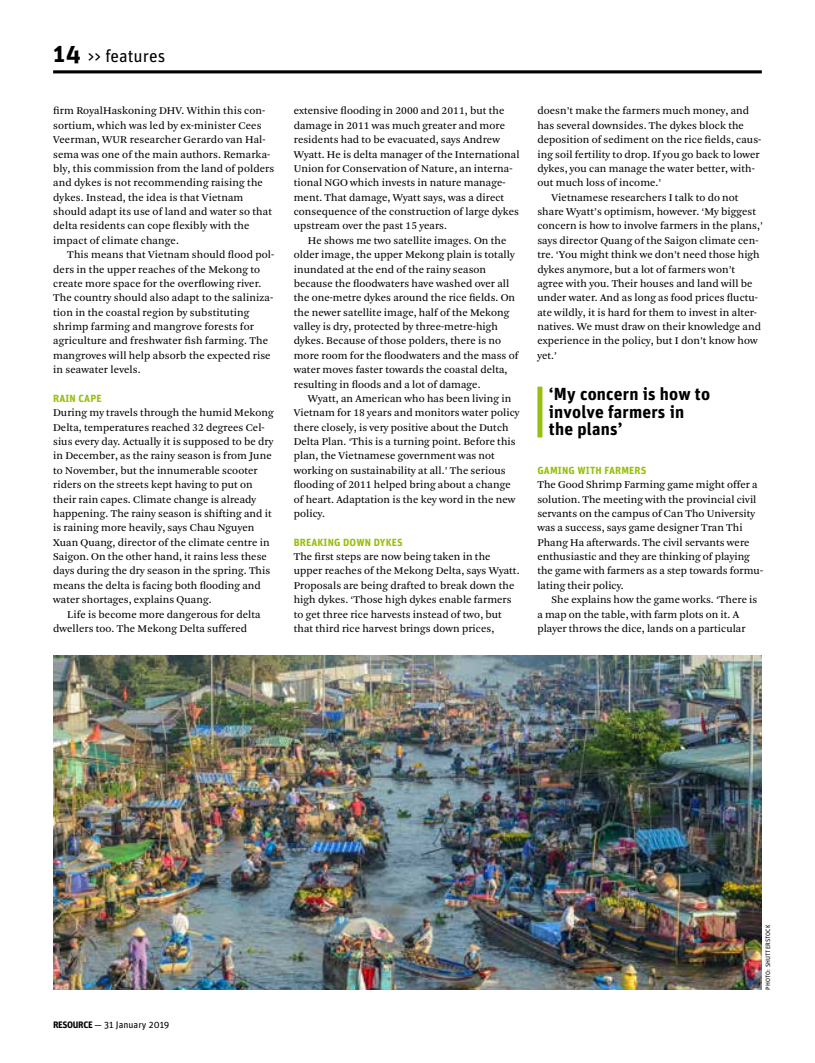
<style>
.page{position:relative;width:815px;height:1063px;background:#fff}
.page>*{position:absolute;margin:0;border:0;box-sizing:border-box;transform-origin:0 0}
.t1{font:700 17.5px/17.5px "Unit OT";letter-spacing:.01em;color:#000}
.t2{font:17.5px "Unit OT";color:#000}
.t3{font:10.88px/14.4px "Arnhem Blond";letter-spacing:.005em;color:#000}
.t4{font:700 10.38px "Unit OT";letter-spacing:.015em;color:#97bf0d}
.t5{font:9.62px "Unit OT";color:#000}
.t6{font:6.25px "Unit OT";letter-spacing:.02em;color:#000}
.s1{font-weight:700;font-size:25px}
.s2{font-weight:700;font-size:9.38px}
.s3{font-size:9.38px}
</style>
<div class="page">
<hr style="left:53px;top:70px;width:709px;height:3px;background:#000">
<img style="left:53px;top:656px;width:709px;height:334px">
<div style="left:537px;top:387px;width:5px;height:50px;background:#97bf0d"></div>
<h1 class="t2" style="left:53px;top:46px;width:114px"><span class="s1">14</span> &gt;&gt; features</h1>
<p class="t3" style="left:53px;top:104px;width:223px">firm RoyalHaskoning DHV. Within this con&shy;sortium, which was led by ex-minister Cees Veerman, WUR researcher Gerardo van Hal&shy;sema was one of the main authors. Remarka&shy;bly, this commission from the land of polders and dykes is not recommending raising the dykes. Instead, the idea is that Vietnam should adapt its use of land and water so that delta residents can cope flexibly with the impact of climate change.</p>
<p class="t3" style="left:53px;top:248px;width:223px;text-indent:14px">This means that Vietnam should flood pol&shy;ders in the upper reaches of the Mekong to create more space for the overflowing river.<br>The country should also adapt to the saliniza&shy;tion in the coastal region by substituting shrimp farming and mangrove forests for agriculture and freshwater fish farming. The mangroves will help absorb the expected rise in seawater levels.</p>
<p class="t4" style="left:53px;top:392px;width:50px">RAIN CAPE</p>
<p class="t3" style="left:53px;top:406px;width:222px">During my travels through the humid Mekong Delta, temperatures reached 32 degrees Cel&shy;sius every day. Actually it is supposed to be dry in December, as the rainy season is from June to November, but the innumerable scooter riders on the streets kept having to put on their rain capes. Climate change is already happening. The rainy season is shifting and it is raining more heavily, says Chau Nguyen Xuan Quang, director of the climate centre in Saigon. On the other hand, it rains less these days during the dry season in the spring. This means the delta is facing both flooding and water shortages, explains Quang.</p>
<p class="t3" style="left:53px;top:607px;width:209px;text-indent:14px">Life is become more dangerous for delta dwellers too. The Mekong Delta suffered</p>
<p class="t3" style="left:294px;top:104px;width:227px">extensive flooding in 2000 and 2011, but the damage in 2011 was much greater and more residents had to be evacuated, says Andrew Wyatt. He is delta manager of the International Union for Conservation of Nature, an interna&shy;tional NGO which invests in nature manage&shy;ment. That damage, Wyatt says, was a direct consequence of the construction of large dykes upstream over the past 15 years.</p>
<p class="t3" style="left:294px;top:233px;width:226px;text-indent:14px">He shows me two satellite images. On the older image, the upper Mekong plain is totally inundated at the end of the rainy season because the floodwaters have washed over all the one-metre dykes around the rice fields. On the newer satellite image, half of the Mekong valley is dry, protected by three-metre-high dykes. Because of those polders, there is no more room for the floodwaters and the mass of water moves faster towards the coastal delta, resulting in floods and a lot of damage.</p>
<p class="t3" style="left:294px;top:391px;width:227px;text-indent:14px">Wyatt, an American who has been living in Vietnam for 18 years and monitors water policy there closely, is very positive about the Dutch Delta Plan. ‘This is a turning point. Before this plan, the Vietnamese government was not working on sustainability at all.’ The serious flooding of 2011 helped bring about a change of heart. Adaptation is the key word in the new policy.</p>
<p class="t4" style="left:294px;top:536px;width:111px">BREAKING DOWN DYKES</p>
<p class="t3" style="left:294px;top:550px;width:227px">The first steps are now being taken in the upper reaches of the Mekong Delta, says Wyatt.<br>Proposals are being drafted to break down the high dykes. ‘Those high dykes enable farmers to get three rice harvests instead of two, but that third rice harvest brings down prices,</p>
<p class="t3" style="left:537px;top:104px;width:213px">doesn’t make the farmers much money, and</p>
<p class="t3" style="left:537px;top:118px;width:208px">has several downsides. The dykes block the</p>
<p class="t3" style="left:537px;top:133px;width:225px">deposition of sediment on the rice fields, caus-</p>
<p class="t3" style="left:537px;top:147px;width:224px">ing soil fertility to drop. If you go back to lower</p>
<p class="t3" style="left:537px;top:161px;width:219px">dykes, you can manage the water better, with-</p>
<p class="t3" style="left:537px;top:176px;width:126px">out much loss of income.’</p>
<p class="t3" style="left:552px;top:190px;width:189px">Vietnamese researchers I talk to do not</p>
<p class="t3" style="left:537px;top:205px;width:220px">share Wyatt’s optimism, however. ‘My biggest</p>
<p class="t3" style="left:537px;top:219px;width:227px">concern is how to involve farmers in the plans,’</p>
<p class="t3" style="left:537px;top:233px;width:222px">says director Quang of the Saigon climate cen-</p>
<p class="t3" style="left:537px;top:248px;width:224px">tre. ‘You might think we don’t need those high</p>
<p class="t3" style="left:537px;top:262px;width:199px">dykes anymore, but a lot of farmers won’t</p>
<p class="t3" style="left:537px;top:276px;width:217px">agree with you. Their houses and land will be</p>
<p class="t3" style="left:537px;top:291px;width:222px">under water. And as long as food prices fluctu-</p>
<p class="t3" style="left:537px;top:305px;width:221px">ate wildly, it is hard for them to invest in alter-</p>
<p class="t3" style="left:537px;top:320px;width:225px">natives. We must draw on their knowledge and</p>
<p class="t3" style="left:537px;top:334px;width:222px">experience in the policy, but I don’t know how</p>
<p class="t3" style="left:537px;top:348px;width:21px">yet.’</p>
<h1 class="t1" style="left:549px;top:385px;width:163px">‘My concern is how to involve farmers in the plans’</h1>
<p class="t4" style="left:537px;top:464px;width:110px">GAMING WITH FARMERS</p>
<p class="t3" style="left:537px;top:478px;width:227px">The Good Shrimp Farming game might offer a solution. The meeting with the provincial civil servants on the campus of Can Tho University was a success, says game designer Tran Thi Phang Ha afterwards. The civil servants were enthusiastic and they are thinking of playing the game with farmers as a step towards formu&shy;lating their policy.</p>
<p class="t3" style="left:537px;top:593px;width:221px;text-indent:14px">She explains how the game works. ‘There is a map on the table, with farm plots on it. A player throws the dice, lands on a particular</p>
<p class="t5" style="left:53px;top:1019px;width:118px"><span class="s2">RESOURCE</span> <span class="s3">—</span> 31 January 2019</p>
<p class="t6" style="left:764px;top:990px;width:67px;rotate:-90deg">PHOTO: SHUTTERSTOCK</p>
</div>
